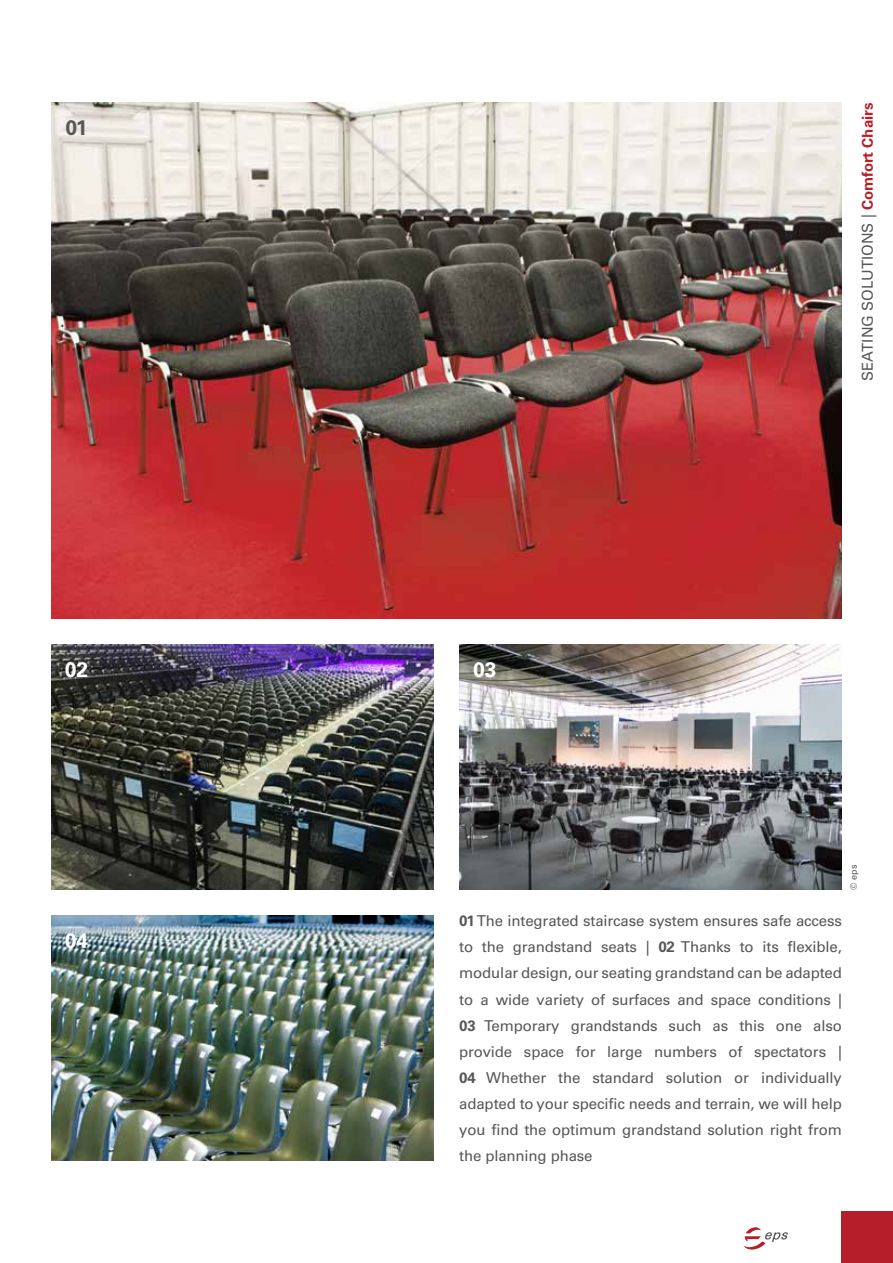
<style>
.page{position:relative;width:893px;height:1263px;background:#fff}
.page>*{position:absolute;margin:0;border:0;box-sizing:border-box;transform-origin:0 0}
.t1{font:700 21px "Univers LTCYR 65";color:#fff}
.t2{font:700 21px "Univers LTCYR 65";color:#575756}
.t3{font:15px/26.1px "Univers LTCYR 55 Roman";letter-spacing:-.01em;color:#575756;text-align:justify}
.t4{font:9px "Univers LTCYR 55 Roman";color:#575756}
.s1{font-family:"Univers LTCYR 65";font-weight:700;color:#b61f29}
.s2{font-family:"Univers LTCYR 65";font-weight:700}
</style>
<div class="page">
<img style="left:51px;top:102px;width:791px;height:517px">
<img style="left:51px;top:644px;width:383px;height:246px">
<img style="left:459px;top:644px;width:383px;height:246px">
<img style="left:51px;top:915px;width:383px;height:246px">
<svg style="left:743px;top:1227px;width:45px;height:22px"></svg>
<div style="left:842px;top:1212px;width:51px;height:51px;background:#b61f29"></div>
<h1 class="t2" style="left:65px;top:113px;width:24px">01</h1>
<h1 class="t1" style="left:65px;top:655px;width:25px">02</h1>
<h1 class="t1" style="left:65px;top:926px;width:25px">04</h1>
<p class="t3" style="left:854px;top:381px;width:280px;rotate:-90deg">SEATING SOLUTIONS | <span class="s1">Comfort Chairs</span></p>
<h1 class="t1" style="left:473px;top:655px;width:25px">03</h1>
<p class="t4" style="left:847px;top:890px;width:27px;rotate:-90deg">© eps</p>
<p class="t3" style="left:459px;top:907px;width:384px"><span class="s2">01</span> The integrated staircase system ensures safe access to the grandstand seats | <span class="s2">02</span> Thanks to its flexible, modular design, our seating grandstand can be adapted to a wide variety of surfaces and space conditions | <span class="s2">03</span> Temporary grandstands such as this one also provide space for large numbers of spectators | <span class="s2">04</span> Whether the standard solution or individually adapted to your specific needs and terrain, we will help you find the optimum grandstand solution right from the planning phase</p>
</div>
